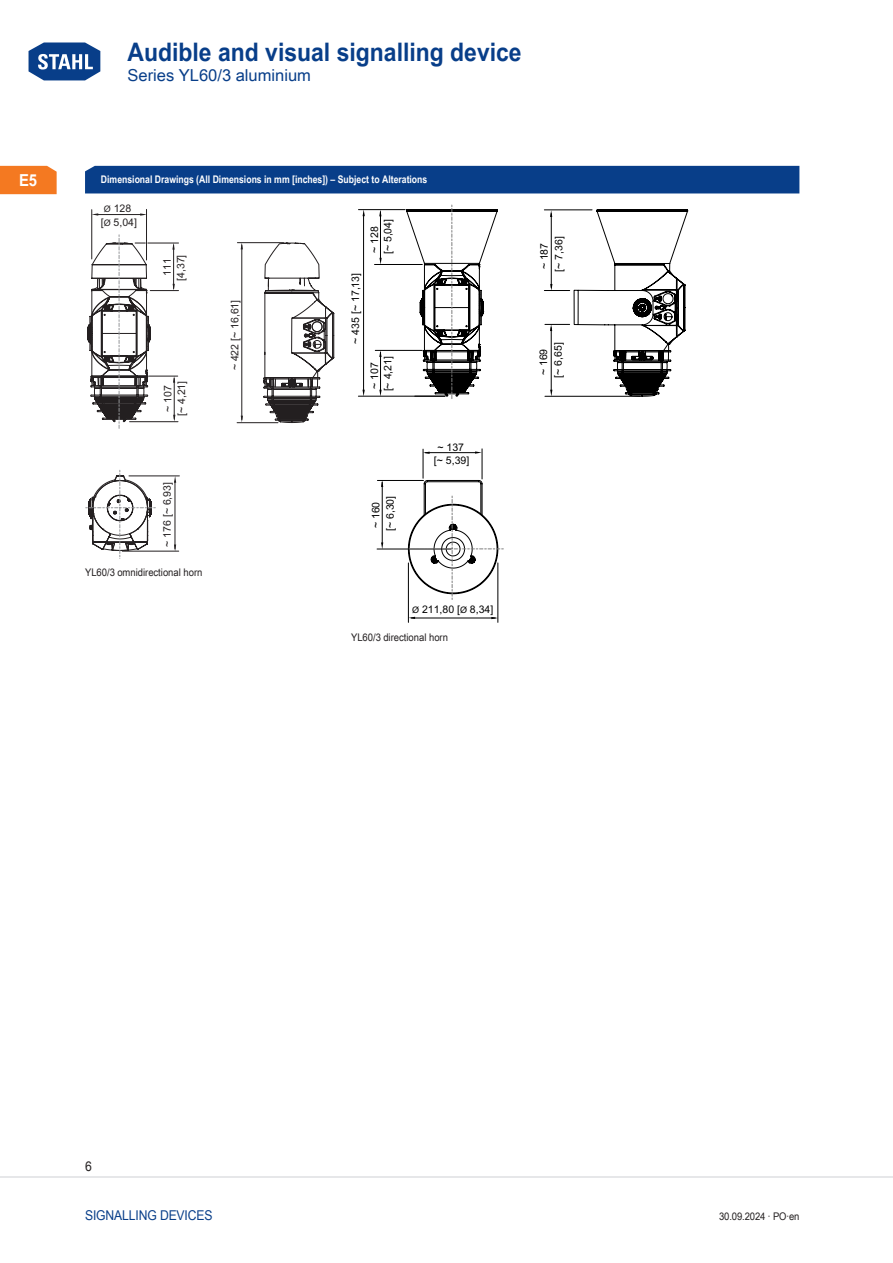
<style>
.page{position:relative;width:893px;height:1263px;background:#fff}
.page>*{position:absolute;margin:0;border:0;box-sizing:border-box;transform-origin:0 0}
.t1{font:700 25.5px "Arial Unicode MS";color:#083e89;scale:.9 1}
.t2{font:16.5px "Arial Unicode MS";color:#083e89}
.t3{font:700 16.5px "Arial Unicode MS";color:#fff;scale:.9 1}
.t4{font:13.5px "Arial Unicode MS";letter-spacing:-.01em;color:#083e89;scale:.9 1}
.t5{font:13.5px "Arial Unicode MS";color:#231f20;scale:.9 1}
.t6{font:10.5px/13.2px "Arial Unicode MS";color:#000}
.TabHeader1stColumn{font:700 10.5px "Arial Unicode MS";color:#fff;scale:.83 1}
.t7{font:10.5px "Arial Unicode MS";color:#231f20;scale:.9 1}
.t8{font:10.5px "Arial Unicode MS";color:#231f20}
.t9{font:9px "Arial Unicode MS";color:#000}
.s1{font-weight:400;font-size:31.65px;color:#fff}
.s2{font-size:9px}
</style>
<div class="page">
<svg style="left:28px;top:42px;width:73px;height:39px"></svg>
<hr style="left:0;top:1176px;width:893px;height:2px;background:#e6e7e9">
<div style="left:0;top:166px;width:57px;height:28px;background:#f47921"></div>
<hr style="left:374px;top:264px;width:48px;height:1px;background:#000">
<hr style="left:375px;top:350px;width:47px;height:1px;background:#000">
<hr style="left:363px;top:214px;width:1px;height:178px;background:#000">
<hr style="left:358px;top:209px;width:47px;height:1px;background:#000">
<hr style="left:358px;top:396px;width:87px;height:1px;background:#000">
<svg style="left:406px;top:209px;width:282px;height:190px"></svg>
<hr style="left:380px;top:212px;width:1px;height:48px;background:#000">
<hr style="left:380px;top:352px;width:1px;height:40px;background:#000">
<svg style="left:379px;top:350px;width:3px;height:7px"></svg>
<svg style="left:379px;top:390px;width:3px;height:6px"></svg>
<svg style="left:362px;top:390px;width:3px;height:6px"></svg>
<hr style="left:551px;top:214px;width:1px;height:74px;background:#000">
<svg style="left:544px;top:284px;width:26px;height:7px"></svg>
<hr style="left:551px;top:328px;width:1px;height:63px;background:#000">
<svg style="left:545px;top:324px;width:25px;height:7px"></svg>
<hr style="left:408px;top:563px;width:1px;height:59px;background:#000">
<hr style="left:498px;top:563px;width:1px;height:59px;background:#000">
<hr style="left:377px;top:549px;width:74px;height:1px;background:#000">
<hr style="left:377px;top:480px;width:46px;height:1px;background:#000">
<hr style="left:382px;top:482px;width:1px;height:62px;background:#000">
<svg style="left:381px;top:542px;width:2px;height:7px"></svg>
<hr style="left:411px;top:618px;width:84px;height:1px;background:#000">
<svg style="left:491px;top:617px;width:7px;height:2px"></svg>
<svg style="left:408px;top:617px;width:7px;height:2px"></svg>
<svg style="left:408px;top:449px;width:95px;height:150px"></svg>
<svg style="left:452px;top:205px;width:1px;height:194px"></svg>
<hr style="left:96px;top:214px;width:48px;height:1px;background:#231f20">
<svg style="left:92px;top:213px;width:6px;height:3px"></svg>
<hr style="left:91px;top:210px;width:1px;height:49px;background:#231f20">
<hr style="left:146px;top:209px;width:1px;height:51px;background:#231f20">
<svg style="left:87px;top:235px;width:92px;height:193px"></svg>
<hr style="left:129px;top:476px;width:50px;height:1px;background:#231f20">
<hr style="left:122px;top:551px;width:57px;height:1px;background:#231f20">
<hr style="left:175px;top:481px;width:1px;height:68px;background:#231f20">
<svg style="left:174px;top:476px;width:2px;height:7px"></svg>
<svg style="left:174px;top:544px;width:2px;height:7px"></svg>
<svg style="left:85px;top:470px;width:70px;height:89px"></svg>
<hr style="left:242px;top:245px;width:1px;height:175px;background:#231f20">
<svg style="left:241px;top:243px;width:2px;height:6px"></svg>
<svg style="left:263px;top:242px;width:71px;height:181px"></svg>
<hr style="left:237px;top:242px;width:47px;height:1px;background:#231f20">
<hr style="left:237px;top:422px;width:41px;height:1px;background:#231f20">
<div style="left:85px;top:166px;width:714px;height:27px;background:#083e89"></div>
<h1 class="t1" style="left:26px;top:33px;width:552px"><span class="s1">Home</span> Audible and visual signalling device</h1>
<h2 class="t2" style="left:128px;top:63px;width:185px">Series YL60/3 aluminium</h2>
<h2 class="t3" style="left:19px;top:168px;width:22px">E5</h2>
<p class="TabHeader1stColumn" style="left:101px;top:172px;width:395px">Dimensional Drawings (All Dimensions in mm [inches]) – Subject to Alterations</p>
<p class="t8" style="left:104px;top:204px;width:29px"><span class="s2">Ø</span> 128</p>
<p class="t8" style="left:101px;top:218px;width:38px">[<span class="s2">Ø</span> 5,04]</p>
<p class="t8" style="left:177px;top:281px;width:28px;rotate:-90deg">[4,37]</p>
<p class="t8" style="left:163px;top:276px;width:19px;rotate:-90deg">111</p>
<p class="t8" style="left:177px;top:416px;width:37px;rotate:-90deg">[~ 4,21]</p>
<p class="t8" style="left:164px;top:412px;width:28px;rotate:-90deg">~ 107</p>
<p class="t8" style="left:163px;top:547px;width:66px;rotate:-90deg">~ 176 [~ 6,93]</p>
<p class="t7" style="left:85px;top:565px;width:132px">YL60/3 omnidirectional horn</p>
<p class="t8" style="left:231px;top:370px;width:72px;rotate:-90deg">~ 422 [~ 16,61]</p>
<p class="t6" style="left:350px;top:344px;width:72px;rotate:-90deg">~ 435 [~ 17,13]</p>
<p class="t6" style="left:369px;top:254px;width:37px;rotate:-90deg">~ 128 [~ 5,04]</p>
<p class="t6" style="left:369px;top:391px;width:37px;rotate:-90deg">~ 107 [~ 4,21]</p>
<p class="t6" style="left:370px;top:531px;width:37px;line-height:14.2px;rotate:-90deg">~ 160 [~ 6,30]</p>
<p class="t6" style="left:438px;top:441px;width:28px">~ 137</p>
<p class="t6" style="left:434px;top:455px;width:37px">[~ 5,39]</p>
<p class="t6" style="left:422px;top:603px;width:73px">211,80 [ 8,34]</p>
<p class="t9" style="left:412px;top:606px;width:9px">Ø</p>
<p class="t9" style="left:460px;top:606px;width:9px">Ø</p>
<p class="t7" style="left:351px;top:630px;width:109px">YL60/3 directional horn</p>
<p class="t6" style="left:537px;top:272px;width:37px;line-height:14.9px;rotate:-90deg">~ 187 [~ 7,36]</p>
<p class="t6" style="left:537px;top:378px;width:37px;line-height:14.5px;rotate:-90deg">~ 169 [~ 6,65]</p>
<p class="t5" style="left:85px;top:1157px;width:9px">6</p>
<p class="t4" style="left:85px;top:1205px;width:141px">Signalling Devices</p>
<p class="t7" style="left:719px;top:1208px;width:91px">30.09.2024 · PO·en</p>
</div>
